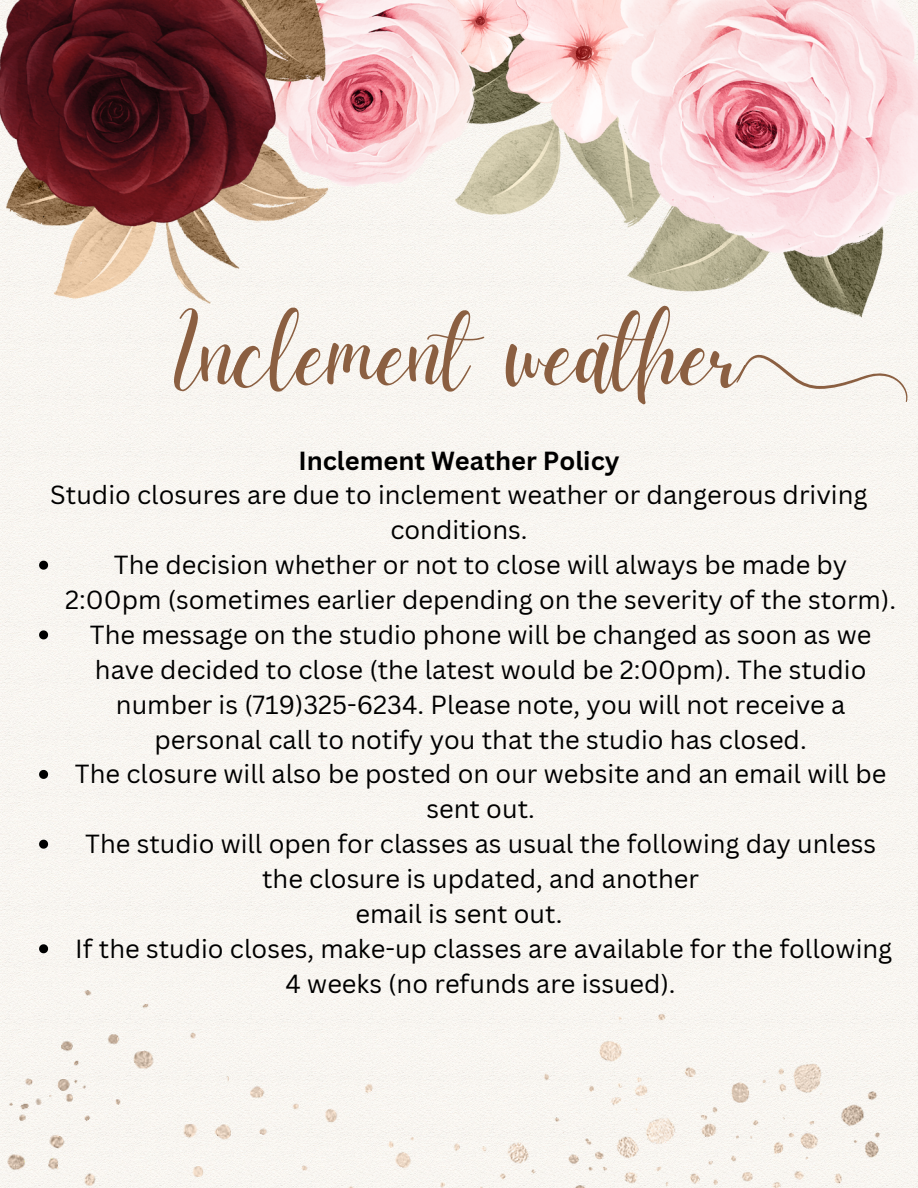
<style>
.page{position:relative;width:918px;height:1188px;background:#fff}
.page>*{position:absolute;margin:0;border:0;box-sizing:border-box;transform-origin:0 0}
.t1{font:102.45px "Daydream";color:#8b5f41}
.t2{font:25.5px/34.8px "Canva Sans";color:#000;text-align:center}
.t3{font:700 25.5px "Canva Sans";color:#000}
</style>
<div class="page">
<div style="left:0;top:317px;width:918px;height:697px;background:#f8f6f1"></div>
<img style="left:0;top:0;width:918px;height:317px">
<svg style="left:736px;top:355px;width:171px;height:47px"></svg>
<img style="left:474px;top:1014px;width:444px;height:174px">
<div style="left:0;top:990px;width:474px;height:198px;background:#f8f5f1"></div>
<svg style="left:39px;top:561px;width:9px;height:9px"></svg>
<svg style="left:39px;top:630px;width:9px;height:9px"></svg>
<svg style="left:39px;top:770px;width:9px;height:9px"></svg>
<svg style="left:39px;top:840px;width:9px;height:9px"></svg>
<svg style="left:39px;top:944px;width:9px;height:9px"></svg>
<p class="t1" style="left:174px;top:294px;width:571px">Inclement weather</p>
<p class="t3" style="left:298px;top:442px;width:323px">Inclement Weather Policy</p>
<p class="t2" style="left:50px;top:477px;width:819px">Studio closures are due to inclement weather or dangerous driving conditions.</p>
<p class="t2" style="left:65px;top:547px;width:832px">The decision whether or not to close will always be made by<br>2:00pm (sometimes earlier depending on the severity of the storm).</p>
<p class="t2" style="left:90px;top:617px;width:783px">The message on the studio phone will be changed as soon as we have decided to close (the latest would be 2:00pm). The studio number is (719)325-6234. Please note, you will not receive a personal call to notify you that the studio has closed.</p>
<p class="t2" style="left:75px;top:756px;width:813px">The closure will also be posted on our website and an email will be sent out.</p>
<p class="t2" style="left:85px;top:826px;width:792px">The studio will open for classes as usual the following day unless the closure is updated, and another</p>
<p class="t2" style="left:356px;top:896px;width:208px">email is sent out.</p>
<p class="t2" style="left:75px;top:931px;width:819px">If the studio closes, make-up classes are available for the following<br>4 weeks (no refunds are issued).</p>
</div>
